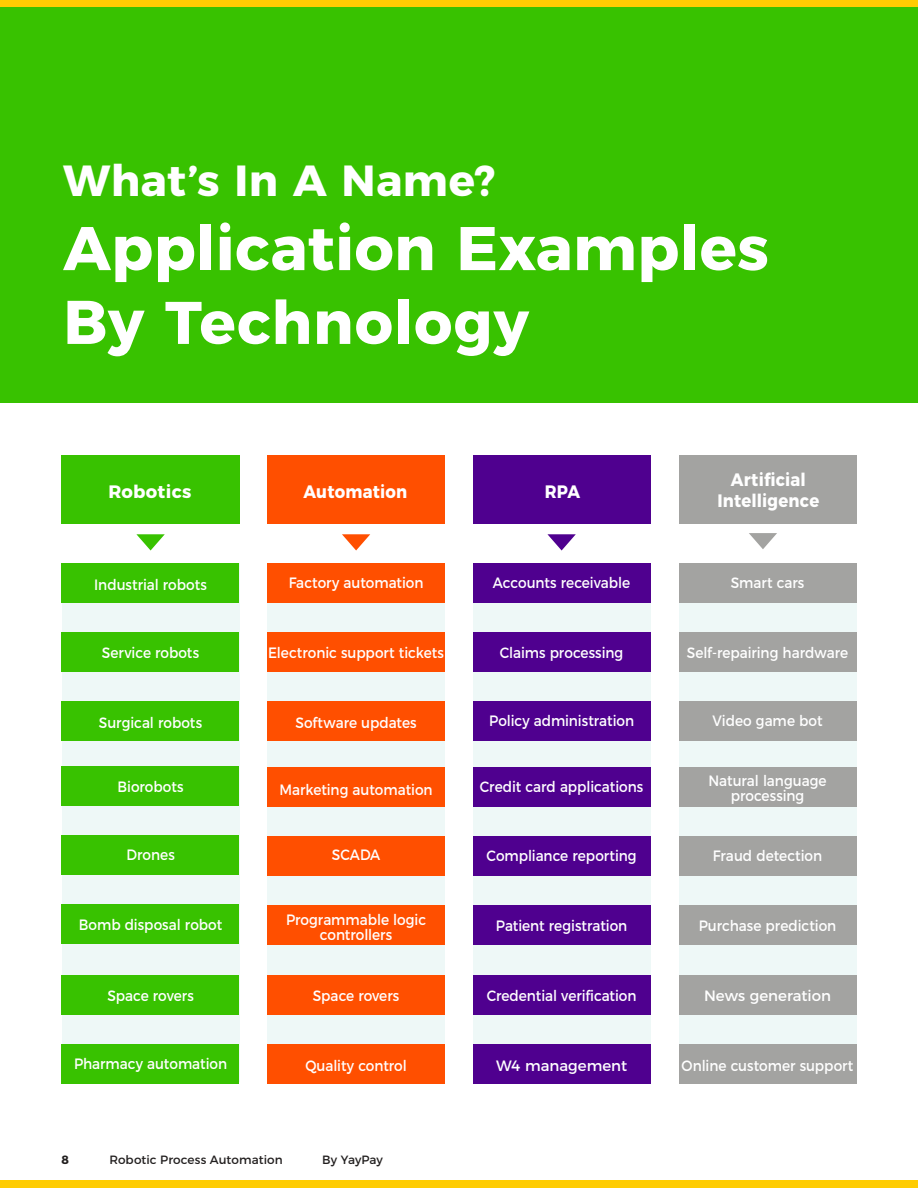
<style>
.page{position:relative;width:918px;height:1188px;background:#fff}
.page>*{position:absolute;margin:0;border:0;box-sizing:border-box;transform-origin:0 0}
.t1{font:700 61.5px "Montserrat";letter-spacing:.005em;color:#fff}
.t2{font:700 60px "Montserrat";letter-spacing:.015em;color:#fff}
.t3{font:700 43.5px "Montserrat";letter-spacing:.01em;color:#fff}
.t4{font:700 18px/21px "Montserrat";letter-spacing:.01em;color:#fff;text-align:center;scale:.91 1}
.t5{font:700 18px "Montserrat";letter-spacing:.01em;color:#fff}
.t6{font:15px/15px "Montserrat";color:#fff;text-align:center;scale:.91 1}
.t7{font:15px "Montserrat";color:#fff}
.t8{font:12px "Montserrat";letter-spacing:.005em;color:#221f1f}
.t9{font:700 12px "Montserrat";color:#221f1f}
.s1{font-size:61.5px}
</style>
<div class="page">
<div style="left:0;top:1181px;width:918px;height:7px;background:#ffcc02"></div>
<div style="left:0;top:0;width:918px;height:7px;background:#ffcc02"></div>
<div style="left:0;top:7px;width:918px;height:396px;background:#38c200"></div>
<div style="left:62px;top:563px;width:178px;height:518px;background:#eef8f7"></div>
<div style="left:473px;top:563px;width:178px;height:518px;background:#eef8f7"></div>
<div style="left:267px;top:563px;width:178px;height:518px;background:#eef8f7"></div>
<div style="left:679px;top:563px;width:178px;height:518px;background:#eef8f7"></div>
<div style="left:62px;top:455px;width:178px;height:68px;background:#38c200"></div>
<div style="left:267px;top:455px;width:178px;height:68px;background:#ff4f00"></div>
<div style="left:473px;top:455px;width:178px;height:68px;background:#4f008f"></div>
<div style="left:679px;top:455px;width:178px;height:68px;background:#a3a3a1"></div>
<div style="left:61px;top:563px;width:178px;height:39px;background:#38c200"></div>
<div style="left:61px;top:767px;width:178px;height:39px;background:#38c200"></div>
<div style="left:61px;top:701px;width:178px;height:39px;background:#38c200"></div>
<div style="left:61px;top:905px;width:178px;height:39px;background:#38c200"></div>
<div style="left:61px;top:1044px;width:178px;height:39px;background:#38c200"></div>
<div style="left:61px;top:632px;width:178px;height:39px;background:#38c200"></div>
<div style="left:61px;top:836px;width:178px;height:39px;background:#38c200"></div>
<div style="left:61px;top:975px;width:178px;height:39px;background:#38c200"></div>
<div style="left:267px;top:564px;width:178px;height:39px;background:#ff4f00"></div>
<div style="left:267px;top:767px;width:178px;height:39px;background:#ff4f00"></div>
<div style="left:267px;top:702px;width:178px;height:39px;background:#ff4f00"></div>
<div style="left:267px;top:906px;width:178px;height:39px;background:#ff4f00"></div>
<div style="left:267px;top:1045px;width:178px;height:39px;background:#ff4f00"></div>
<div style="left:267px;top:633px;width:178px;height:39px;background:#ff4f00"></div>
<div style="left:267px;top:836px;width:178px;height:40px;background:#ff4f00"></div>
<div style="left:267px;top:976px;width:178px;height:39px;background:#ff4f00"></div>
<div style="left:473px;top:564px;width:178px;height:39px;background:#4f008f"></div>
<div style="left:473px;top:767px;width:178px;height:39px;background:#4f008f"></div>
<div style="left:473px;top:702px;width:178px;height:39px;background:#4f008f"></div>
<div style="left:473px;top:906px;width:178px;height:39px;background:#4f008f"></div>
<div style="left:473px;top:1045px;width:178px;height:39px;background:#4f008f"></div>
<div style="left:473px;top:633px;width:178px;height:39px;background:#4f008f"></div>
<div style="left:473px;top:836px;width:178px;height:40px;background:#4f008f"></div>
<div style="left:473px;top:976px;width:178px;height:39px;background:#4f008f"></div>
<div style="left:679px;top:564px;width:178px;height:39px;background:#a3a3a1"></div>
<div style="left:679px;top:767px;width:178px;height:39px;background:#a3a3a1"></div>
<div style="left:679px;top:702px;width:178px;height:39px;background:#a3a3a1"></div>
<div style="left:679px;top:906px;width:178px;height:39px;background:#a3a3a1"></div>
<div style="left:679px;top:1045px;width:178px;height:39px;background:#a3a3a1"></div>
<div style="left:679px;top:633px;width:178px;height:39px;background:#a3a3a1"></div>
<div style="left:679px;top:836px;width:178px;height:40px;background:#a3a3a1"></div>
<div style="left:679px;top:976px;width:178px;height:39px;background:#a3a3a1"></div>
<svg style="left:342px;top:534px;width:28px;height:16px"></svg>
<svg style="left:749px;top:533px;width:28px;height:16px"></svg>
<svg style="left:136px;top:534px;width:29px;height:16px"></svg>
<svg style="left:547px;top:534px;width:29px;height:16px"></svg>
<h3 class="t3" style="left:63px;top:159px;width:434px">What’s In A Name?</h3>
<h1 class="t1" style="left:63px;top:218px;width:707px">Application Examples</h1>
<h2 class="t2" style="left:63px;top:293px;width:467px"><span class="s1">By</span> Technology</h2>
<p class="t5" style="left:108px;top:483px;width:85px">Robotics</p>
<p class="t4" style="left:304px;top:482px;width:116px">Automation</p>
<p class="t4" style="left:545px;top:482px;width:40px">RPA</p>
<p class="t4" style="left:717px;top:470px;width:113px">Artificial<br>Intelligence</p>
<p class="t6" style="left:94px;top:578px;width:125px">Industrial robots</p>
<p class="t6" style="left:289px;top:576px;width:150px">Factory automation</p>
<p class="t6" style="left:493px;top:576px;width:152px">Accounts receivable</p>
<p class="t6" style="left:731px;top:576px;width:83px">Smart cars</p>
<p class="t6" style="left:102px;top:646px;width:108px">Service robots</p>
<p class="t6" style="left:268px;top:646px;width:195px">Electronic support tickets</p>
<p class="t6" style="left:500px;top:646px;width:137px">Claims processing</p>
<p class="t6" style="left:687px;top:646px;width:179px">Self-repairing hardware</p>
<p class="t6" style="left:99px;top:715px;width:115px">Surgical robots</p>
<p class="t6" style="left:295px;top:715px;width:135px">Software updates</p>
<p class="t6" style="left:489px;top:714px;width:161px">Policy administration</p>
<p class="t6" style="left:712px;top:714px;width:123px">Video game bot</p>
<p class="t6" style="left:118px;top:780px;width:74px">Biorobots</p>
<p class="t6" style="left:280px;top:783px;width:170px">Marketing automation</p>
<p class="t6" style="left:480px;top:780px;width:181px">Credit card applications</p>
<p class="t6" style="left:708px;top:774px;width:131px">Natural language processing</p>
<p class="t6" style="left:126px;top:848px;width:55px">Drones</p>
<p class="t6" style="left:332px;top:848px;width:55px">SCADA</p>
<p class="t6" style="left:487px;top:849px;width:167px">Compliance reporting</p>
<p class="t6" style="left:713px;top:849px;width:121px">Fraud detection</p>
<p class="t6" style="left:79px;top:917px;width:159px">Bomb disposal robot</p>
<p class="t6" style="left:286px;top:913px;width:155px">Programmable logic controllers</p>
<p class="t6" style="left:496px;top:919px;width:146px">Patient registration</p>
<p class="t6" style="left:699px;top:919px;width:153px">Purchase prediction</p>
<p class="t6" style="left:107px;top:989px;width:97px">Space rovers</p>
<p class="t6" style="left:313px;top:989px;width:97px">Space rovers</p>
<p class="t6" style="left:487px;top:989px;width:166px">Credential verification</p>
<p class="t7" style="left:704px;top:988px;width:129px">News generation</p>
<p class="t6" style="left:74px;top:1057px;width:170px">Pharmacy automation</p>
<p class="t6" style="left:305px;top:1058px;width:113px">Quality control</p>
<p class="t7" style="left:496px;top:1058px;width:132px">W4 management</p>
<p class="t6" style="left:682px;top:1058px;width:190px">Online customer support</p>
<p class="t9" style="left:62px;top:1153px;width:9px">8</p>
<p class="t8" style="left:109px;top:1154px;width:175px">Robotic Process Automation</p>
<p class="t8" style="left:322px;top:1154px;width:62px">By YayPay</p>
</div>
